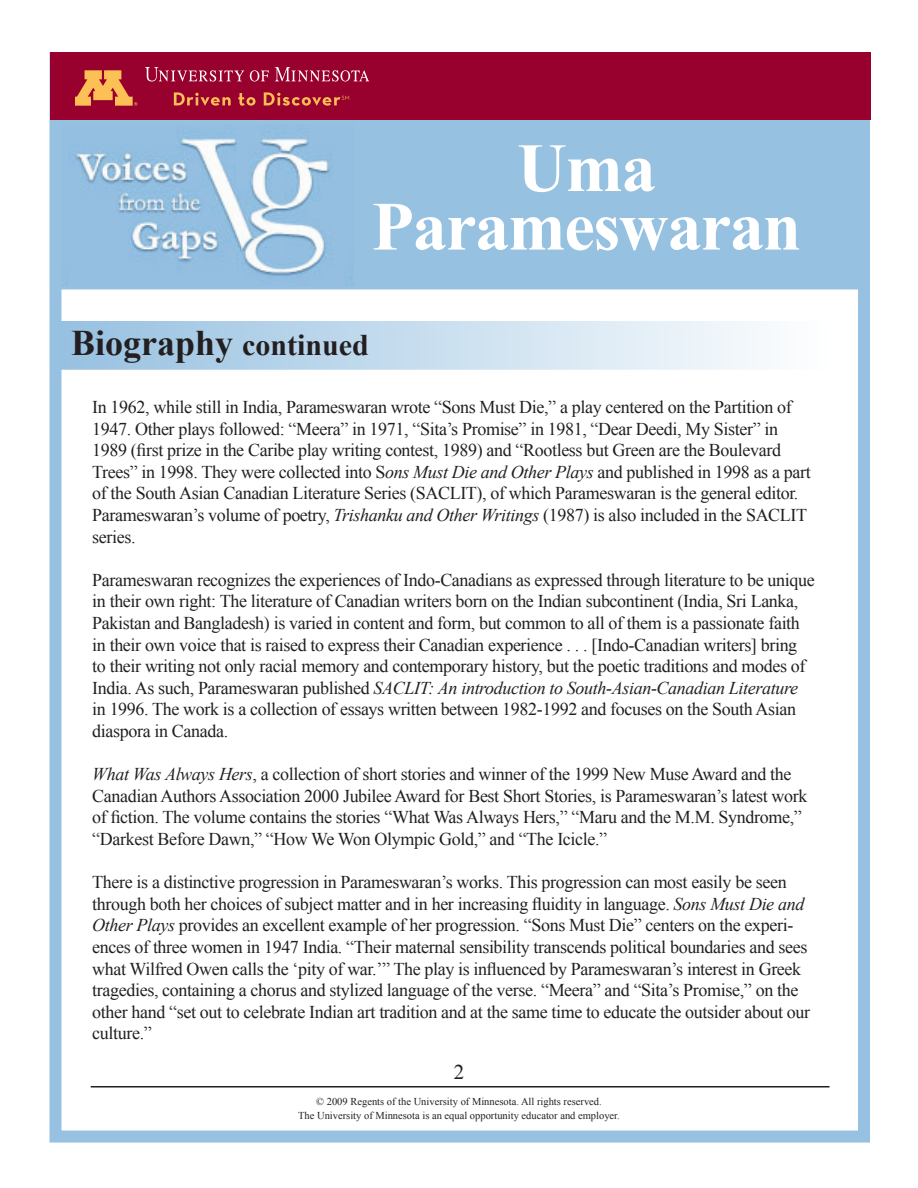
<style>
.page{position:relative;width:918px;height:1188px;background:#fff}
.page>*{position:absolute;margin:0;border:0;box-sizing:border-box;transform-origin:0 0}
.t1{font:700 69px/58.5px "Times New Roman";letter-spacing:-.02em;color:#fff;text-align:center}
.t2{font:700 36px "Times New Roman";color:#231f20}
.t3{font:21px "Times New Roman";color:#231f20}
.t4{font:18px/21.6px "Times New Roman";letter-spacing:-.02em;color:#231f20}
.t5{font:10.5px/13.5px "Times New Roman";color:#231f20;text-align:center}
.s1{font-size:30px}
.s2{font-style:italic}
</style>
<div class="page">
<div style="left:54px;top:320px;width:773px;height:51px;background:linear-gradient(to right,#96c0e1,#fefefe);border:2px solid #fff"></div>
<hr style="left:91px;top:1086px;width:739px;height:2px;background:#231f20">
<div style="left:56px;top:118px;width:810px;height:173px;background:#97c1e1;border:2px solid #fff"></div>
<img style="left:65px;top:132px;width:287px;height:153px">
<div style="left:50px;top:52px;width:820px;height:1091px;border:12px solid #97c1e1"></div>
<div style="left:50px;top:52px;width:821px;height:67px;background:#98012d"></div>
<svg style="left:75px;top:70px;width:63px;height:36px"></svg>
<svg style="left:275px;top:67px;width:94px;height:15px"></svg>
<svg style="left:250px;top:70px;width:19px;height:12px"></svg>
<svg style="left:145px;top:67px;width:99px;height:15px"></svg>
<svg style="left:174px;top:92px;width:57px;height:14px"></svg>
<svg style="left:238px;top:93px;width:18px;height:13px"></svg>
<svg style="left:264px;top:92px;width:85px;height:14px"></svg>
<h1 class="t1" style="left:372px;top:137px;width:431px">Uma<br>Parameswaran</h1>
<h2 class="t2" style="left:71px;top:318px;width:299px">Biography <span class="s1">continued</span></h2>
<p class="t4" style="left:92px;top:396px;width:720px">In 1962, while still in India, Parameswaran wrote “Sons Must Die,” a play centered on the Partition of 1947. Other plays followed: “Meera” in 1971, “Sita’s Promise” in 1981, “Dear Deedi, My Sister” in 1989 (first prize in the Caribe play writing contest, 1989) and “Rootless but Green are the Boulevard Trees” in 1998. They were collected into S<span class="s2">ons Must Die and Other Plays</span> and published in 1998 as a part of the South Asian Canadian Literature Series (SACLIT), of which Parameswaran is the general editor.<br>Parameswaran’s volume of poetry, <span class="s2">Trishanku and Other Writings</span> (1987) is also included in the SACLIT series.</p>
<p class="t4" style="left:92px;top:569px;width:724px">Parameswaran recognizes the experiences of Indo-Canadians as expressed through literature to be unique in their own right: The literature of Canadian writers born on the Indian subcontinent (India, Sri Lanka, Pakistan and Bangladesh) is varied in content and form, but common to all of them is a passionate faith in their own voice that is raised to express their Canadian experience . . . [Indo-Canadian writers] bring to their writing not only racial memory and contemporary history, but the poetic traditions and modes of India. As such, Parameswaran published <span class="s2">SACLIT: An introduction to South-Asian-Canadian Literature </span>in 1996. The work is a collection of essays written between 1982-1992 and focuses on the South Asian diaspora in Canada.</p>
<p class="t4" style="left:92px;top:763px;width:717px"><span class="s2">What Was Always Hers</span>, a collection of short stories and winner of the 1999 New Muse Award and the Canadian Authors Association 2000 Jubilee Award for Best Short Stories, is Parameswaran’s latest work of fiction. The volume contains the stories “What Was Always Hers,” “Maru and the M.M. Syndrome,” “Darkest Before Dawn,” “How We Won Olympic Gold,” and “The Icicle.”</p>
<p class="t4" style="left:92px;top:871px;width:719px">There is a distinctive progression in Parameswaran’s works. This progression can most easily be seen through both her choices of subject matter and in her increasing fluidity in language. <span class="s2">Sons Must Die and Other Plays</span> provides an excellent example of her progression. “Sons Must Die” centers on the experi&shy;ences of three women in 1947 India. “Their maternal sensibility transcends political boundaries and sees what Wilfred Owen calls the ‘pity of war.’” The play is influenced by Parameswaran’s interest in Greek tragedies, containing a chorus and stylized language of the verse. “Meera” and “Sita’s Promise,” on the other hand “set out to celebrate Indian art tradition and at the same time to educate the outsider about our culture.”</p>
<p class="t3" style="left:454px;top:1058px;width:12px">2</p>
<p class="t5" style="left:298px;top:1095px;width:323px">© 2009 Regents of the University of Minnesota. All rights reserved.<br>The University of Minnesota is an equal opportunity educator and employer.</p>
</div>
